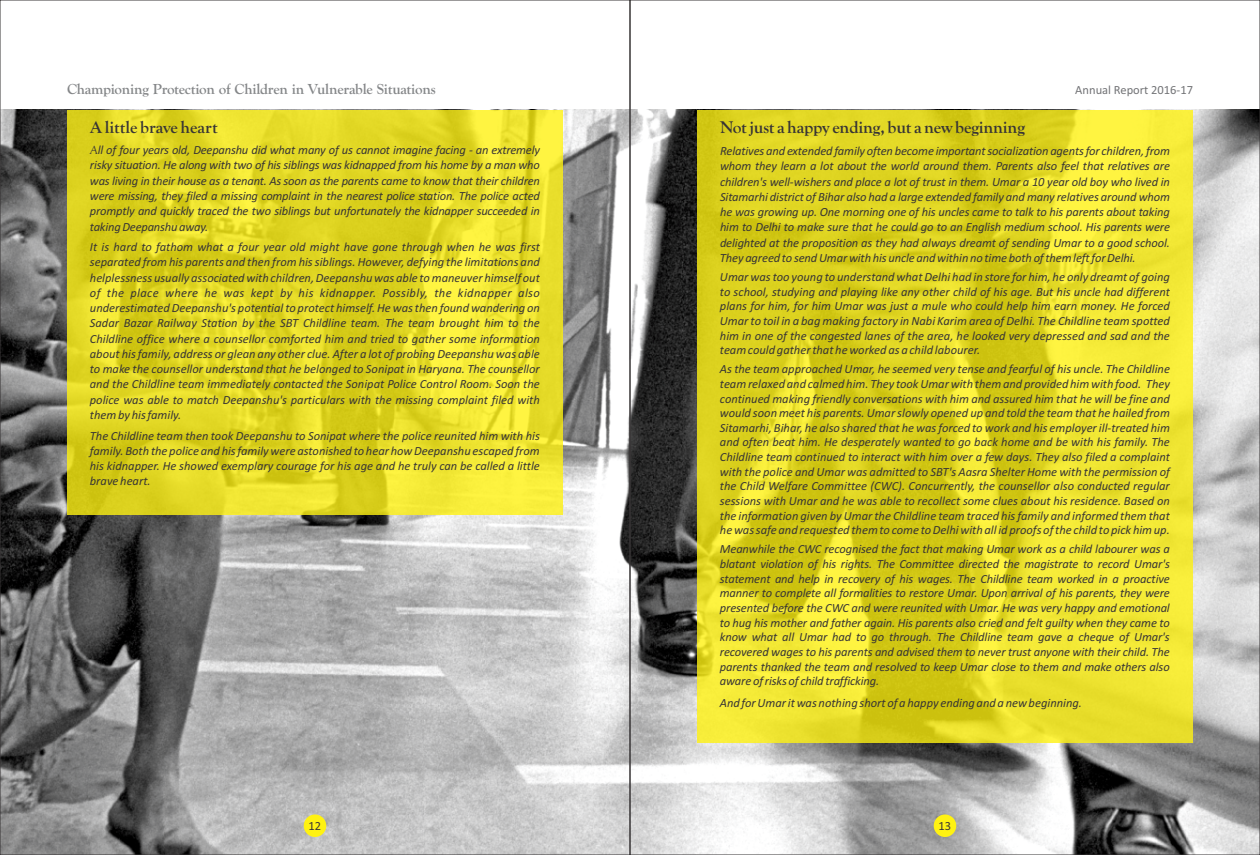
<style>
.page{position:relative;width:1260px;height:855px;background:#fff}
.page>*{position:absolute;margin:0;border:0;box-sizing:border-box;transform-origin:0 0}
.t1{font:700 17.5px "Goudy Old Style T";letter-spacing:-.01em;color:#373435}
.t2{font:700 15px "Goudy Old Style T";letter-spacing:-.015em;color:#848688}
.t3{font:italic 12.5px/15.2px "Calibri";color:#373435;text-align:justify}
.t4{font:12.5px "Calibri";color:#727376}
.t5{font:12.5px "Calibri";color:#373435}
.s1{font-family:"Goudy Old Style T"}
</style>
<div class="page">
<img style="left:2px;top:110px;width:1256px;height:743px">
<div style="left:68px;top:110px;width:495px;height:405px;background:#fff212;opacity:.8"></div>
<div style="left:698px;top:110px;width:495px;height:633px;background:#fff212;opacity:.8"></div>
<div style="left:304px;top:815px;width:22px;height:22px;background:#fff212;border-radius:50%"></div>
<div style="left:934px;top:815px;width:22px;height:22px;background:#fff212;border-radius:50%"></div>
<p class="t2" style="left:67px;top:81px;width:370px">Championing Protection of Children in Vulnerable Situations</p>
<p class="t4" style="left:1075px;top:84px;width:119px">Annual Report 2016-17</p>
<h1 class="t1" style="left:90px;top:117px;width:129px">A little brave heart</h1>
<p class="t3" style="left:90px;top:143px;width:452px"><span class="s1">A</span>ll of four years old, Deepanshu did what many of us cannot imagine facing - an extremely risky situation. He along with two of his siblings was kidnapped from his home by a man who was living in their house as a tenant. As soon as the parents came to know that their children were missing, they filed a missing complaint in the nearest police station. The police acted promptly and quickly traced the two siblings but unfortunately the kidnapper succeeded in taking Deepanshu away.</p>
<p class="t3" style="left:90px;top:240px;width:452px">It is hard to fathom what a four year old might have gone through when he was first separated from his parents and then from his siblings. However, defying the limitations and helplessness usually associated with children, Deepanshu was able to maneuver himself out of the place where he was kept by his kidnapper. Possibly, the kidnapper also underestimated Deepanshu's potential to protect himself. He was then found wandering on Sadar Bazar Railway Station by the SBT Childline team. The team brought him to the Childline office where a counsellor comforted him and tried to gather some information about his family, address or glean any other clue. After a lot of probing Deepanshu was able to make the counsellor understand that he belonged to Sonipat in Haryana. The counsellor and the Childline team immediately contacted the Sonipat Police Control Room. Soon the police was able to match Deepanshu's particulars with the missing complaint filed with them by his family.</p>
<p class="t3" style="left:90px;top:429px;width:452px">The Childline team then took Deepanshu to Sonipat where the police reunited him with his family. Both the police and his family were astonished to hear how Deepanshu escaped from his kidnapper. He showed exemplary courage for his age and he truly can be called a little brave heart.</p>
<h1 class="t1" style="left:720px;top:117px;width:306px">Not just a happy ending, but a new beginning</h1>
<p class="t3" style="left:720px;top:144px;width:452px">Relatives and extended family often become important socialization agents for children, from whom they learn a lot about the world around them. Parents also feel that relatives are children's well-wishers and place a lot of trust in them. Umar a 10 year old boy who lived in Sitamarhi district of Bihar also had a large extended family and many relatives around whom he was growing up. One morning one of his uncles came to talk to his parents about taking him to Delhi to make sure that he could go to an English medium school. His parents were delighted at the proposition as they had always dreamt of sending Umar to a good school.<br>They agreed to send Umar with his uncle and within no time both of them left for Delhi.</p>
<p class="t3" style="left:720px;top:270px;width:452px;line-height:14.6px">Umar was too young to understand what Delhi had in store for him, he only dreamt of going to school, studying and playing like any other child of his age. But his uncle had different plans for him, for him Umar was just a mule who could help him earn money. He forced Umar to toil in a bag making factory in Nabi Karim area of Delhi. The Childline team spotted him in one of the congested lanes of the area, he looked very depressed and sad and the team could gather that he worked as a child labourer.</p>
<p class="t3" style="left:720px;top:363px;width:452px;line-height:14.6px">As the team approached Umar, he seemed very tense and fearful of his uncle. The Childline team relaxed and calmed him. They took Umar with them and provided him with food. They continued making friendly conversations with him and assured him that he will be fine and would soon meet his parents. Umar slowly opened up and told the team that he hailed from Sitamarhi, Bihar, he also shared that he was forced to work and his employer ill-treated him and often beat him. He desperately wanted to go back home and be with his family. The Childline team continued to interact with him over a few days. They also filed a complaint with the police and Umar was admitted to SBT's Aasra Shelter Home with the permission of the Child Welfare Committee (CWC). Concurrently, the counsellor also conducted regular sessions with Umar and he was able to recollect some clues about his residence. Based on the information given by Umar the Childline team traced his family and informed them that he was safe and requested them to come to Delhi with all id proofs of the child to pick him up.</p>
<p class="t3" style="left:720px;top:543px;width:452px;line-height:14.6px">Meanwhile the CWC recognised the fact that making Umar work as a child labourer was a blatant violation of his rights. The Committee directed the magistrate to record Umar's statement and help in recovery of his wages. The Childline team worked in a proactive manner to complete all formalities to restore Umar. Upon arrival of his parents, they were presented before the CWC and were reunited with Umar. He was very happy and emotional to hug his mother and father again. His parents also cried and felt guilty when they came to know what all Umar had to go through. The Childline team gave a cheque of Umar's recovered wages to his parents and advised them to never trust anyone with their child. The parents thanked the team and resolved to keep Umar close to them and make others also aware of risks of child trafficking.</p>
<p class="t3" style="left:720px;top:696px;width:364px">And for Umar it was nothing short of a happy ending and a new beginning.</p>
<p class="t5" style="left:308px;top:820px;width:14px">12</p>
<p class="t5" style="left:939px;top:820px;width:14px">1 32</p>
</div>
